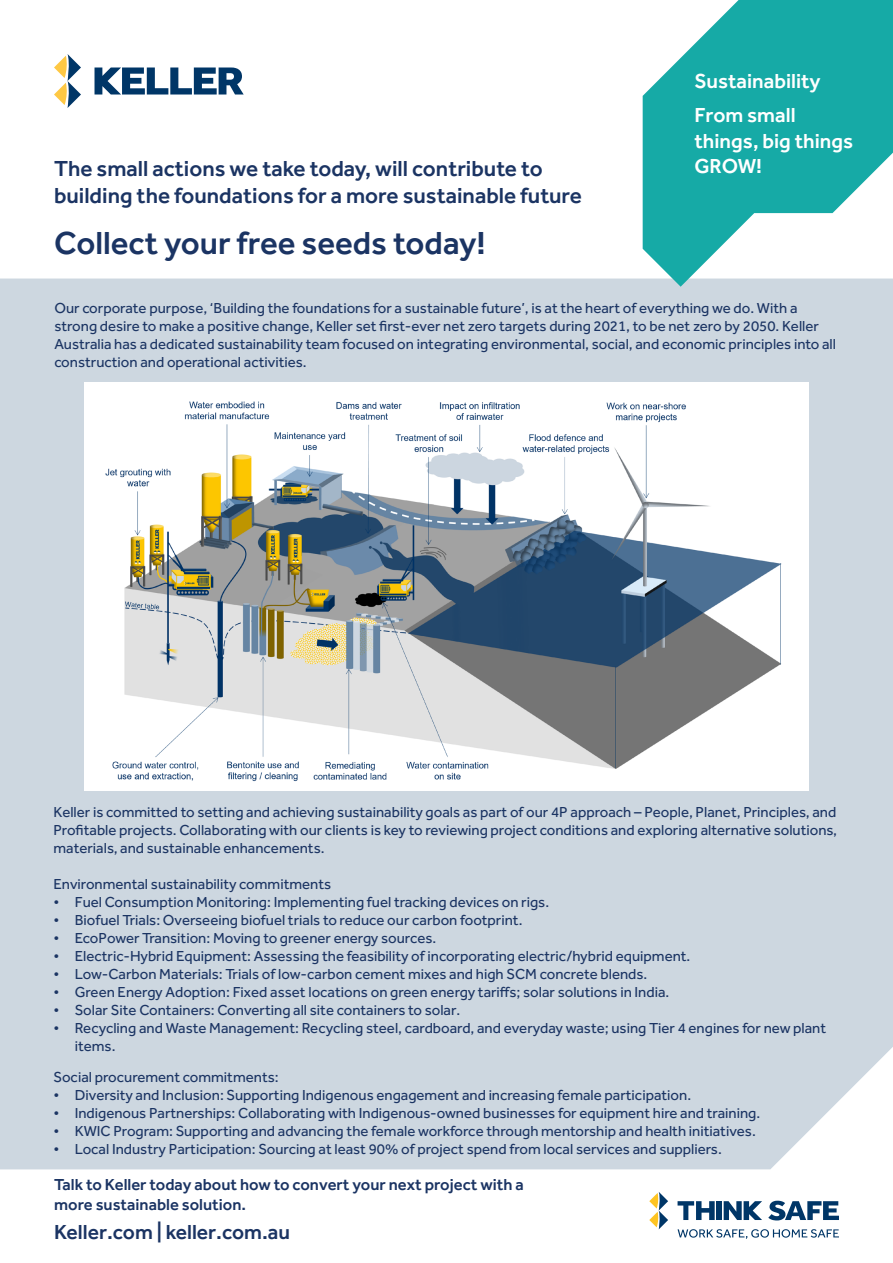
<style>
.page{position:relative;width:893px;height:1263px;background:#fff}
.page>*{position:absolute;margin:0;border:0;box-sizing:border-box;transform-origin:0 0}
.t1{font:500 33px "Effra";color:#1b3463}
.t2{font:500 22.5px "Effra";color:#1b3463}
.t3{font:500 21px/25.2px "Effra";color:#fff}
.t4{font:500 21px "Effra";color:#1b3463}
.t5{font:500 16.5px/19.8px "Effra";color:#1b3463}
.t6{font:15px/18px "Effra";color:#1b3463}
</style>
<div class="page">
<div style="left:0;top:279px;width:893px;height:890px;background:#cdd7e0"></div>
<svg style="left:54px;top:54px;width:27px;height:54px"></svg>
<svg style="left:95px;top:68px;width:149px;height:27px"></svg>
<svg style="left:643px;top:0;width:250px;height:287px;fill:#16aaa6"></svg>
<svg style="left:649px;top:1192px;width:19px;height:37px"></svg>
<svg style="left:678px;top:1201px;width:37px;height:19px"></svg>
<div style="left:716px;top:1201px;width:6px;height:19px;background:#003667"></div>
<svg style="left:724px;top:1201px;width:38px;height:19px"></svg>
<svg style="left:768px;top:1201px;width:71px;height:19px"></svg>
<svg style="left:678px;top:1229px;width:161px;height:10px"></svg>
<img style="left:84px;top:383px;width:725px;height:407px">
<p class="t3" style="left:694px;top:68px;width:127px">Sustainability</p>
<p class="t3" style="left:694px;top:102px;width:160px">From small things, big things</p>
<p class="t2" style="left:54px;top:155px;width:490px">The small actions we take today, will contribute to</p>
<p class="t3" style="left:694px;top:153px;width:69px">GROW!</p>
<p class="t2" style="left:54px;top:182px;width:529px">building the foundations for a more sustainable future</p>
<p class="t1" style="left:54px;top:223px;width:433px">Collect your free seeds today!</p>
<p class="t6" style="left:54px;top:299px;width:783px">Our corporate purpose, ‘Building the foundations for a sustainable future’, is at the heart of everything we do. With a strong desire to make a positive change, Keller set first-ever net zero targets during 2021, to be net zero by 2050. Keller Australia has a dedicated sustainability team focused on integrating environmental, social, and economic principles into all construction and operational activities.</p>
<p class="t6" style="left:53px;top:803px;width:785px;text-align:justify">Keller is committed to setting and achieving sustainability goals as part of our 4P approach – People, Planet, Principles, and Profitable projects. Collaborating with our clients is key to reviewing project conditions and exploring alternative solutions, materials, and sustainable enhancements.</p>
<p class="t6" style="left:53px;top:875px;width:279px">Environmental sustainability commitments</p>
<p class="t6" style="left:53px;top:893px;width:497px">• Fuel Consumption Monitoring: Implementing fuel tracking devices on rigs.</p>
<p class="t6" style="left:53px;top:911px;width:471px">• Biofuel Trials: Overseeing biofuel trials to reduce our carbon footprint.</p>
<p class="t6" style="left:53px;top:929px;width:384px">• EcoPower Transition: Moving to greener energy sources.</p>
<p class="t6" style="left:53px;top:947px;width:638px">• Electric-Hybrid Equipment: Assessing the feasibility of incorporating electric/hybrid equipment.</p>
<p class="t6" style="left:53px;top:965px;width:595px">• Low-Carbon Materials: Trials of low-carbon cement mixes and high SCM concrete blends.</p>
<p class="t6" style="left:53px;top:983px;width:617px">• Green Energy Adoption: Fixed asset locations on green energy tariffs; solar solutions in India.</p>
<p class="t6" style="left:53px;top:1001px;width:408px">• Solar Site Containers: Converting all site containers to solar.</p>
<p class="t6" style="left:75px;top:1019px;width:753px;text-indent:-21px">• Recycling and Waste Management: Recycling steel, cardboard, and everyday waste; using Tier 4 engines for new plant items.</p>
<p class="t6" style="left:53px;top:1068px;width:227px">Social procurement commitments:</p>
<p class="t6" style="left:53px;top:1086px;width:639px">• Diversity and Inclusion: Supporting Indigenous engagement and increasing female participation.</p>
<p class="t6" style="left:53px;top:1104px;width:708px">• Indigenous Partnerships: Collaborating with Indigenous-owned businesses for equipment hire and training.</p>
<p class="t6" style="left:53px;top:1122px;width:704px">• KWIC Program: Supporting and advancing the female workforce through mentorship and health initiatives.</p>
<p class="t6" style="left:53px;top:1140px;width:670px">• Local Industry Participation: Sourcing at least 90% of project spend from local services and suppliers.</p>
<p class="t5" style="left:54px;top:1175px;width:471px">Talk to Keller today about how to convert your next project with a more sustainable solution.</p>
<p class="t4" style="left:54px;top:1219px;width:238px">Keller.com | keller.com.au</p>
</div>
